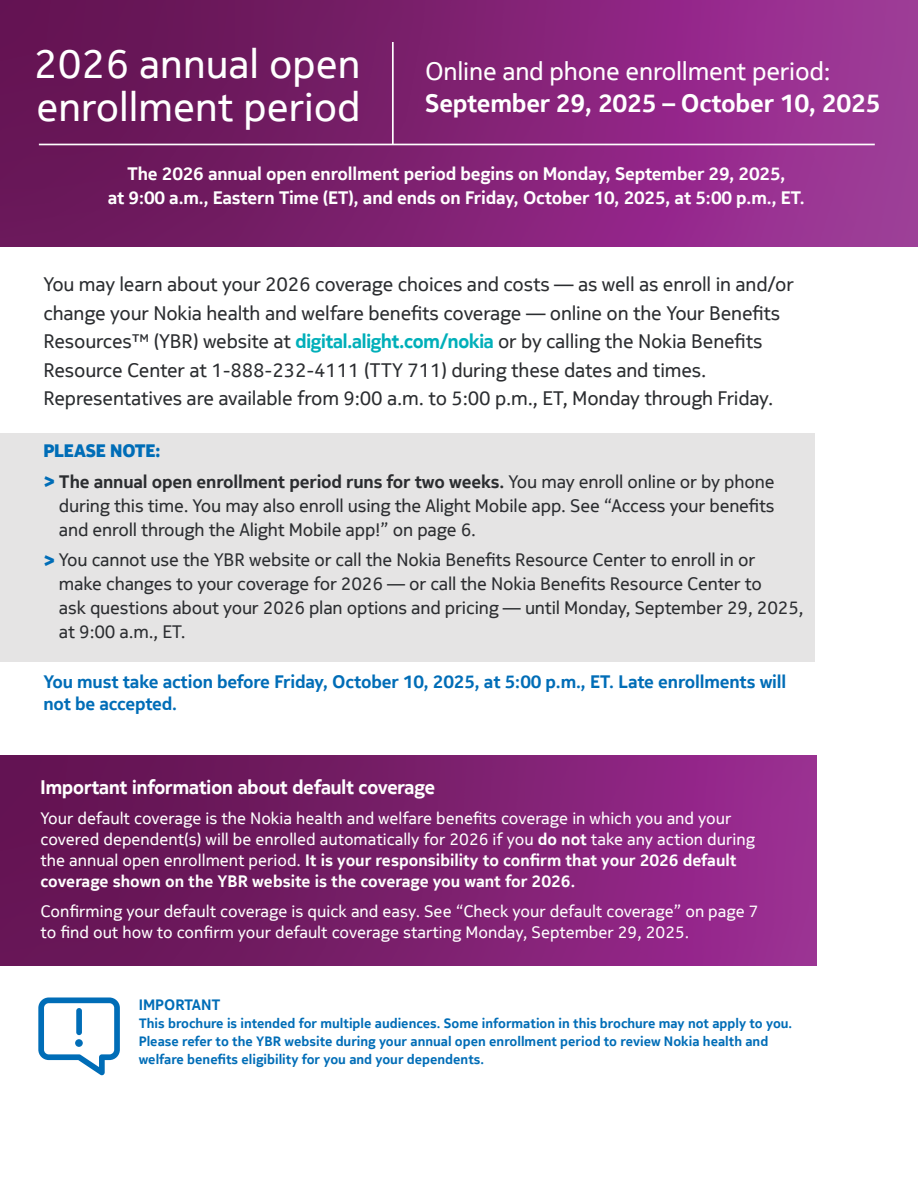
<style>
.page{position:relative;width:918px;height:1188px;background:#fff}
.page>*{position:absolute;margin:0;border:0;box-sizing:border-box;transform-origin:0 0}
.t1{font:40.35px/43.7px "Nokia Pure Text";color:#fff}
.t2{font:25.2px "Nokia Pure Text";letter-spacing:-.01em;color:#fff}
.t3{font:700 25.2px "Nokia Pure Text";letter-spacing:-.01em;color:#fff}
.t4{font:19.5px/28.5px "Nokia Pure Text";letter-spacing:-.01em;color:#2b2d30}
.t5{font:700 19.5px "Nokia Pure Headline";color:#fff}
.t6{font:18px/24px "Nokia Pure Text";letter-spacing:-.01em;color:#2b2d30;text-align:justify}
.t7{font:700 18px/24px "Nokia Pure Text";letter-spacing:-.01em;color:#fff;text-align:center}
.t8{font:700 18px/22.5px "Nokia Pure Text";letter-spacing:-.01em;color:#006db7}
.t9{font:800 18px "Nokia Pure Headline";letter-spacing:-.01em;color:#006db7}
.t10{font:16.5px/21px "Nokia Pure Text";color:#fff}
.t11{font:700 15px "Nokia Pure Text";color:#006db7}
.t12{font:500 13.5px/18px "Nokia Pure Text";color:#006db7}
.s1{font-family:"Nokia Pure Headline";font-weight:700;color:#00afb9}
.s2{font-family:"Nokia Pure Headline";font-weight:800;font-size:21px;color:#006db7}
.s3{font-weight:700}
</style>
<div class="page">
<div style="left:0;top:433px;width:814px;height:229px;background:#e5e4e4"></div>
<div style="left:0;top:756px;width:816px;height:209px;background:linear-gradient(to right,#5d124b,#9b2c91)"></div>
<div style="left:0;top:0;width:918px;height:246px;background:linear-gradient(to right,#61114e,#a2369b)"></div>
<hr style="left:392px;top:42px;width:2px;height:102px;background:#fff">
<hr style="left:39px;top:144px;width:836px;height:1px;background:#fff">
<svg style="left:38px;top:998px;width:82px;height:77px"></svg>
<div style="left:75px;top:1039px;width:8px;height:8px;background:#006db7;border-radius:50%"></div>
<h1 class="t1" style="left:34px;top:42px;width:328px">2026 annual open enrollment period</h1>
<h2 class="t2" style="left:425px;top:55px;width:407px">Online and phone enrollment period:</h2>
<h2 class="t3" style="left:425px;top:87px;width:457px">September 29, 2025 – October 10, 2025</h2>
<p class="t7" style="left:108px;top:162px;width:699px">The 2026 annual open enrollment period begins on Monday, September 29, 2025,<br>at 9:00 a.m., Eastern Time (ET), and ends on Friday, October 10, 2025, at 5:00 p.m., ET.</p>
<p class="t4" style="left:43px;top:270px;width:752px">You may learn about your 2026 coverage choices and costs — as well as enroll in and/or change your Nokia health and welfare benefits coverage — online on the Your Benefits Resources™ (YBR) website at <span class="s1">digital.alight.com/nokia</span> or by calling the Nokia Benefits Resource Center at 1-888-232-4111 (TTY 711) during these dates and times.<br>Representatives are available from 9:00 a.m. to 5:00 p.m., ET, Monday through Friday.</p>
<p class="t9" style="left:43px;top:438px;width:118px">PLEASE NOTE:</p>
<p class="t6" style="left:59px;top:469px;width:717px;text-indent:-15px"><span class="s2">&gt;</span> <span class="s3">The annual open enrollment period runs for two weeks.</span> You may enroll online or by phone during this time. You may also enroll using the Alight Mobile app. See “Access your benefits and enroll through the Alight Mobile app!” on page 6.</p>
<p class="t6" style="left:59px;top:548px;width:746px;text-align:left;text-indent:-15px"><span class="s2">&gt;</span> You cannot use the YBR website or call the Nokia Benefits Resource Center to enroll in or<br>make changes to your coverage for 2026 — or call the Nokia Benefits Resource Center to<br>ask questions about your 2026 plan options and pricing — until Monday, September 29, 2025, at 9:00 a.m., ET.</p>
<p class="t8" style="left:43px;top:671px;width:744px">You must take action before Friday, October 10, 2025, at 5:00 p.m., ET. Late enrollments will not be accepted.</p>
<p class="t5" style="left:40px;top:775px;width:396px">Important information about default coverage</p>
<p class="t10" style="left:40px;top:808px;width:716px">Your default coverage is the Nokia health and welfare benefits coverage in which you and your covered dependent(s) will be enrolled automatically for 2026 if you <span class="s3">do not</span> take any action during the annual open enrollment period. <span class="s3">It is your responsibility to confirm that your 2026 default coverage shown on the YBR website is the coverage you want for 2026.</span></p>
<p class="t10" style="left:40px;top:901px;width:720px">Confirming your default coverage is quick and easy. See “Check your default coverage” on page 7 to find out how to confirm your default coverage starting Monday, September 29, 2025.</p>
<p class="t11" style="left:139px;top:995px;width:84px">IMPORTANT</p>
<p class="t12" style="left:139px;top:1015px;width:655px">This brochure is intended for multiple audiences. Some information in this brochure may not apply to you.<br>Please refer to the YBR website during your annual open enrollment period to review Nokia health and welfare benefits eligibility for you and your dependents.</p>
</div>
